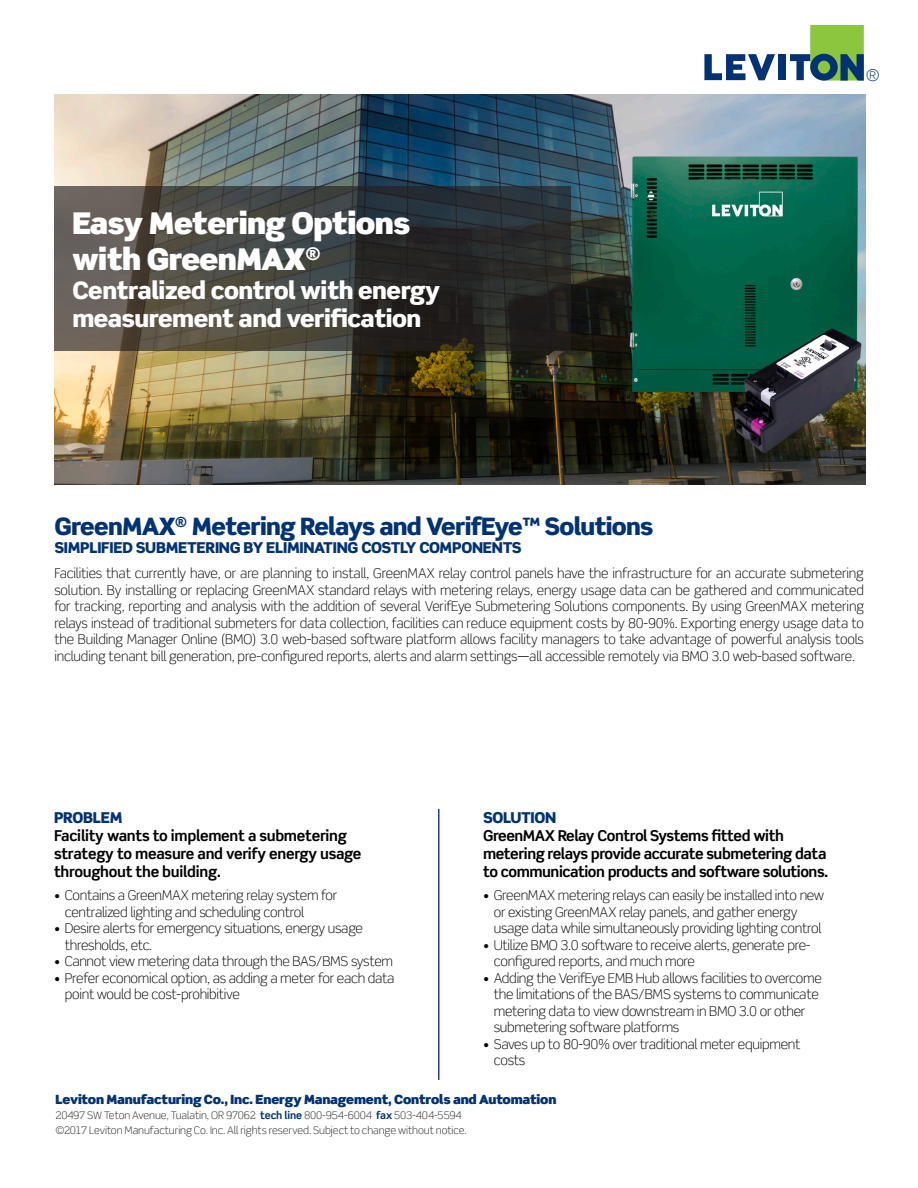
<style>
.page{position:relative;width:918px;height:1188px;background:#fff}
.page>*{position:absolute;margin:0;border:0;box-sizing:border-box;transform-origin:0 0}
.t1{font:900 30px "Scene Std";letter-spacing:-.02em;color:#fff}
.t2{font:900 24px "Scene Std";letter-spacing:-.02em;color:#fff}
.t3{font:900 24px "Scene Std";letter-spacing:-.03em;color:#013374}
.t4{font:300 16.2px "Scene Std";color:#013374}
.t5{font:700 15px/18px "Scene Std";letter-spacing:-.03em;color:#000}
.t6{font:900 15px "Scene Std";letter-spacing:-.02em;color:#013374}
.t7{font:300 13.5px/16.5px "Scene Std";letter-spacing:-.02em;color:#000}
.t8{font:900 12.75px "Scene Std";letter-spacing:-.015em;color:#013374}
.t9{font:300 10.5px "Scene Std";letter-spacing:-.01em;color:#231f20}
.s1{font-weight:900;color:#013374}
.s2{font-weight:700;color:#013374}
</style>
<div class="page">
<img style="left:54px;top:94px;width:812px;height:391px">
<svg style="left:54px;top:187px;width:516px;height:164px;background:#403f3b"></svg>
<hr style="left:438px;top:809px;width:2px;height:271px;background:#253f8e">
<svg style="left:704px;top:54px;width:71px;height:26px"></svg>
<div style="left:778px;top:54px;width:7px;height:26px;background:#013374"></div>
<svg style="left:790px;top:25px;width:74px;height:56px"></svg>
<p class="t1" style="left:72px;top:203px;width:339px">Easy Metering Options</p>
<p class="t1" style="left:72px;top:239px;width:250px">with GreenMAX<sup>®</sup></p>
<p class="t2" style="left:72px;top:274px;width:369px">Centralized control with energy</p>
<p class="t2" style="left:72px;top:303px;width:350px">measurement and verification</p>
<p class="t4" style="left:866px;top:66px;width:15px">®</p>
<p class="t3" style="left:54px;top:511px;width:601px">GreenMAX<sup>®</sup> Metering Relays and VerifEye™ Solutions</p>
<p class="t6" style="left:54px;top:538px;width:469px">SIMPLIFIED SUBMETERING BY ELIMINATING COSTLY COMPONENTS</p>
<p class="t7" style="left:54px;top:565px;width:811px;text-align:justify">Facilities that currently have, or are planning to install, GreenMAX relay control panels have the infrastructure for an accurate submetering solution. By installing or replacing GreenMAX standard relays with metering relays, energy usage data can be gathered and communicated for tracking, reporting and analysis with the addition of several VerifEye Submetering Solutions components. By using GreenMAX metering relays instead of traditional submeters for data collection, facilities can reduce equipment costs by 80-90%. Exporting energy usage data to the Building Manager Online (BMO) 3.0 web-based software platform allows facility managers to take advantage of powerful analysis tools including tenant bill generation, pre-configured reports, alerts and alarm settings—all accessible remotely via BMO 3.0 web-based software.</p>
<p class="t6" style="left:54px;top:808px;width:70px">PROBLEM</p>
<p class="t5" style="left:54px;top:826px;width:309px">Facility wants to implement a submetering strategy to measure and verify energy usage throughout the building.</p>
<p class="t7" style="left:65px;top:887px;width:274px;text-indent:-11px">• Contains a GreenMAX metering relay system for centralized lighting and scheduling control</p>
<p class="t7" style="left:65px;top:920px;width:300px;text-indent:-11px">• Desire alerts for emergency situations, energy usage thresholds, etc.</p>
<p class="t7" style="left:54px;top:953px;width:341px">• Cannot view metering data through the BAS/BMS system</p>
<p class="t7" style="left:65px;top:970px;width:331px;text-indent:-11px">• Prefer economical option, as adding a meter for each data point would be cost-prohibitive</p>
<p class="t5" style="left:483px;top:808px;width:347px"><span class="s1">SOLUTION<br></span>GreenMAX Relay Control Systems fitted with metering relays provide accurate submetering data to communication products and software solutions.</p>
<p class="t7" style="left:494px;top:887px;width:332px;text-indent:-11px">• GreenMAX metering relays can easily be installed into new or existing GreenMAX relay panels, and gather energy usage data while simultaneously providing lighting control</p>
<p class="t7" style="left:494px;top:937px;width:318px;text-indent:-11px">• Utilize BMO 3.0 software to receive alerts, generate pre&shy;configured reports, and much more</p>
<p class="t7" style="left:494px;top:970px;width:330px;text-indent:-11px">• Adding the VerifEye EMB Hub allows facilities to overcome the limitations of the BAS/BMS systems to communicate metering data to view downstream in BMO 3.0 or other submetering software platforms</p>
<p class="t7" style="left:494px;top:1036px;width:308px;text-indent:-11px">• Saves up to 80-90% over traditional meter equipment costs</p>
<p class="t8" style="left:56px;top:1091px;width:503px">Leviton Manufacturing Co., Inc. Energy Management, Controls and Automation</p>
<p class="t9" style="left:56px;top:1109px;width:408px">20497 SW Teton Avenue, Tualatin, OR 97062 <span class="s2">tech line</span> 800-954-6004 <span class="s2">fax</span> 503-404-5594</p>
<p class="t9" style="left:56px;top:1124px;width:413px">©2017 Leviton Manufacturing Co. Inc. All rights reserved. Subject to change without notice.</p>
</div>
